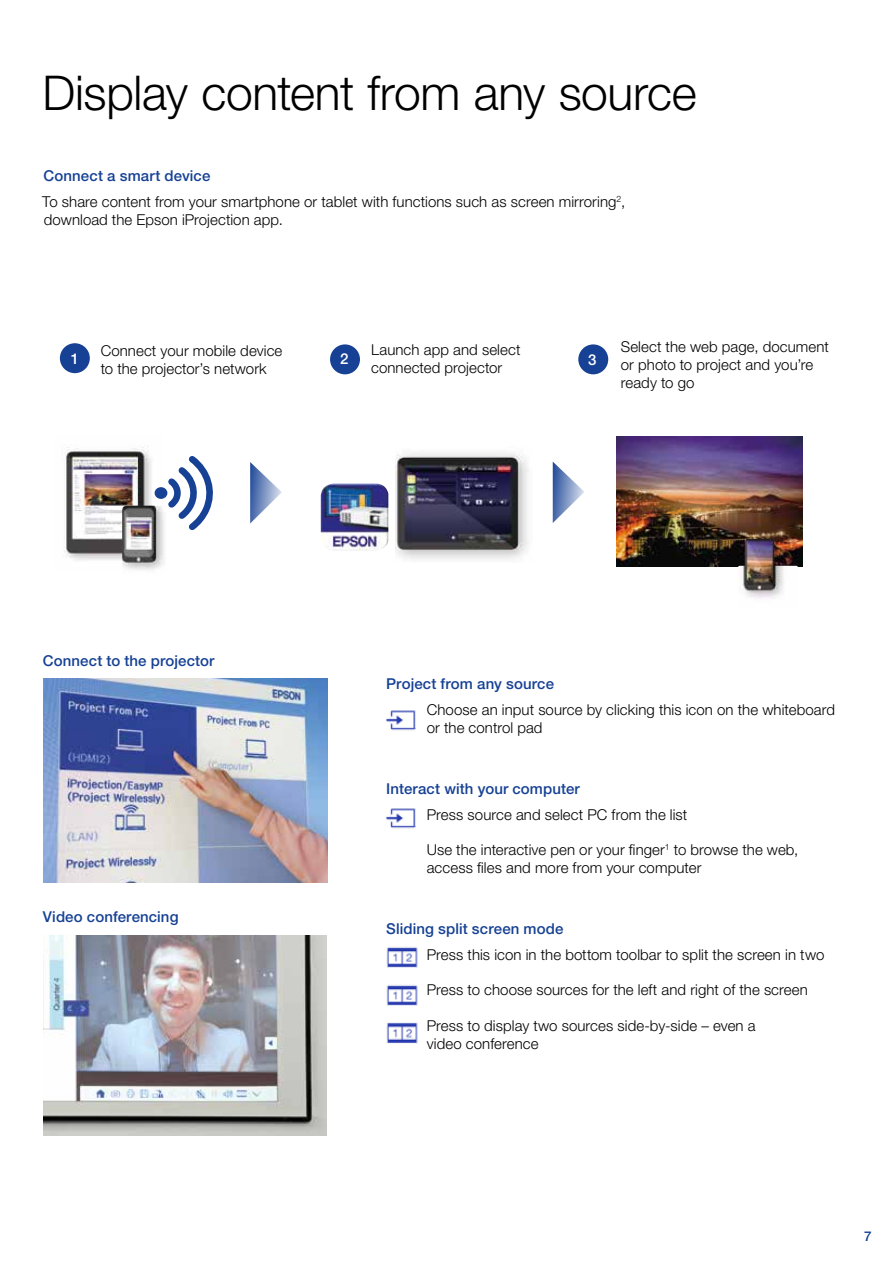
<style>
.page{position:relative;width:893px;height:1263px;background:#fff}
.page>*{position:absolute;margin:0;border:0;box-sizing:border-box;transform-origin:0 0}
.t1{font:300 48px "Helvetica Neue LT Pro";letter-spacing:-.01em;color:#000}
.t2{font:300 15px/18px "Helvetica Neue LT Pro";letter-spacing:.005em;color:#000}
.t3{font:500 15px "Helvetica Neue LT Pro";letter-spacing:.005em;color:#164194}
.t4{font:500 15px "Helvetica Neue LT Pro";color:#fff}
.t5{font:500 13.5px "Helvetica Neue LT Pro";color:#164194}
.s1{font-weight:500;color:#164194}
</style>
<div class="page">
<img style="left:43px;top:679px;width:285px;height:204px">
<img style="left:43px;top:935px;width:284px;height:201px">
<div style="left:60px;top:343px;width:30px;height:30px;background:#164194;border-radius:50%"></div>
<div style="left:330px;top:344px;width:30px;height:30px;background:#164194;border-radius:50%"></div>
<div style="left:578px;top:344px;width:30px;height:30px;background:#164194;border-radius:50%"></div>
<img style="left:617px;top:436px;width:186px;height:130px">
<svg style="left:250px;top:462px;width:32px;height:61px"></svg>
<svg style="left:553px;top:462px;width:31px;height:61px"></svg>
<img style="left:321px;top:483px;width:67px;height:67px">
<img style="left:745px;top:539px;width:29px;height:27px">
<img style="left:396px;top:452px;width:133px;height:107px">
<img style="left:62px;top:446px;width:91px;height:115px">
<img style="left:385px;top:710px;width:31px;height:21px">
<img style="left:385px;top:808px;width:31px;height:21px">
<img style="left:386px;top:947px;width:32px;height:21px">
<img style="left:386px;top:985px;width:32px;height:21px">
<img style="left:386px;top:1022px;width:32px;height:22px">
<img style="left:738px;top:566px;width:60px;height:33px">
<img style="left:122px;top:506px;width:42px;height:64px">
<svg style="left:153px;top:456px;width:60px;height:80px"></svg>
<h1 class="t1" style="left:42px;top:64px;width:656px">Display content from any source</h1>
<p class="t2" style="left:42px;top:162px;width:585px;line-height:26.5px"><span class="s1">Connect a smart device<br></span>To share content from your smartphone or tablet with functions such as screen mirroring<sup>2</sup>,</p>
<p class="t2" style="left:44px;top:211px;width:241px">download the Epson iProjection app.</p>
<p class="t4" style="left:59px;top:349px;width:22px">11</p>
<p class="t2" style="left:101px;top:341px;width:183px">Connect your mobile device to the projector’s network</p>
<p class="t2" style="left:371px;top:340px;width:151px">Launch app and select connected projector</p>
<p class="t2" style="left:621px;top:338px;width:210px">Select the web page, document or photo to project and you’re ready to go</p>
<p class="t4" style="left:340px;top:349px;width:10px">2</p>
<p class="t4" style="left:588px;top:350px;width:10px">3</p>
<p class="t3" style="left:43px;top:652px;width:173px">Connect to the projector</p>
<p class="t3" style="left:43px;top:908px;width:137px">Video conferencing</p>
<p class="t3" style="left:386px;top:675px;width:169px">Project from any source</p>
<p class="t2" style="left:427px;top:701px;width:410px">Choose an input source by clicking this icon on the whiteboard or the control pad</p>
<p class="t3" style="left:386px;top:780px;width:195px">Interact with your computer</p>
<p class="t2" style="left:427px;top:806px;width:262px">Press source and select PC from the list</p>
<p class="t2" style="left:427px;top:841px;width:373px">Use the interactive pen or your finger<sup>1</sup> to browse the web, access files and more from your computer</p>
<p class="t3" style="left:386px;top:920px;width:179px">Sliding split screen mode</p>
<p class="t2" style="left:427px;top:946px;width:399px">Press this icon in the bottom toolbar to split the screen in two</p>
<p class="t2" style="left:427px;top:981px;width:383px">Press to choose sources for the left and right of the screen</p>
<p class="t2" style="left:427px;top:1016px;width:330px">Press to display two sources side-by-side – even a video conference</p>
<p class="t5" style="left:864px;top:1228px;width:9px">7</p>
</div>
